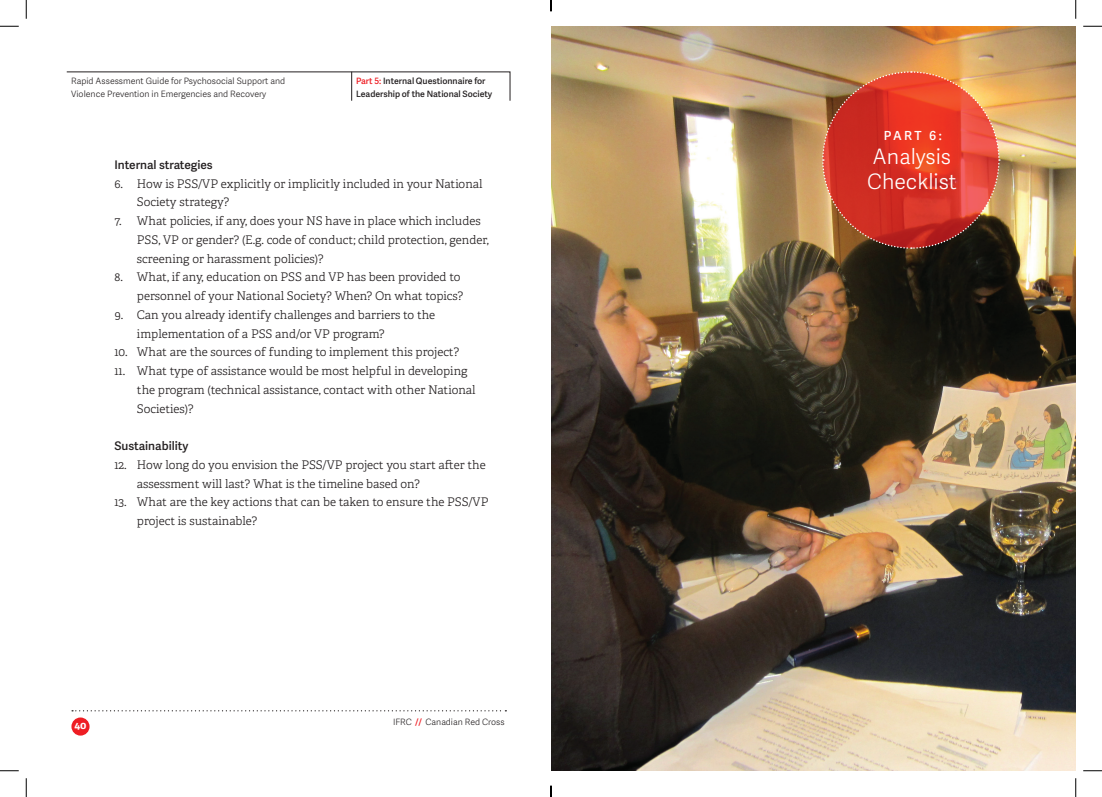
<style>
.page{position:relative;width:1102px;height:797px;background:#fff}
.page>*{position:absolute;margin:0;border:0;box-sizing:border-box;transform-origin:0 0}
.CircleHeads{font:300 21.25px/25px "Adelle Sans";color:#fff}
.t1{font:600 12.5px "Adelle Sans";color:#fff}
.BODY-serif{font:300 11.88px/18.8px "Adelle";color:#231f20}
.BODY-serif-2{font:600 11.88px "Adelle Sans";color:#231f20}
.t2{font:700 10.5px "Adelle";color:#fff}
.t3{font:300 8.75px/12.5px "Adelle Sans";color:#231f20}
.t4{font:600 8.75px/12.5px "Adelle Sans";color:#231f20}
.s1{color:#ee1d23}
.s2{font-weight:600;color:#ee1d23}
</style>
<div class="page">
<svg style="left:66px;top:71px;width:445px;height:30px"></svg>
<svg style="left:72px;top:710px;width:434px;height:1px"></svg>
<div style="left:71px;top:717px;width:19px;height:18px;background:#ee1d23;border-radius:50%"></div>
<img style="left:551px;top:26px;width:525px;height:745px">
<img style="left:591px;top:70px;width:445px;height:180px">
<svg style="left:0;top:25px;width:19px;height:2px"></svg>
<svg style="left:1083px;top:25px;width:19px;height:2px"></svg>
<svg style="left:0;top:770px;width:19px;height:1px"></svg>
<svg style="left:1083px;top:770px;width:19px;height:1px"></svg>
<svg style="left:25px;top:0;width:2px;height:19px"></svg>
<svg style="left:25px;top:778px;width:2px;height:19px"></svg>
<svg style="left:1075px;top:0;width:1px;height:19px"></svg>
<svg style="left:1075px;top:778px;width:1px;height:19px"></svg>
<svg style="left:550px;top:0;width:2px;height:11px"></svg>
<svg style="left:550px;top:786px;width:2px;height:11px"></svg>
<p class="t3" style="left:71px;top:75px;width:215px">Rapid Assessment Guide for Psychosocial Support and<br>Violence Prevention in Emergencies and Recovery</p>
<p class="t4" style="left:356px;top:75px;width:138px"><span class="s1">Part 5:</span> Internal Questionnaire for<br>Leadership of the National Society</p>
<p class="BODY-serif-2" style="left:114px;top:156px;width:100px">Internal strategies</p>
<p class="BODY-serif" style="left:137px;top:174px;width:347px;text-indent:-22px">6. How is PSS/VP explicitly or implicitly included in your National<br>Society strategy?</p>
<p class="BODY-serif" style="left:137px;top:212px;width:353px;text-indent:-22px">7. What policies, if any, does your NS have in place which includes<br>PSS, VP or gender? (E.g. code of conduct; child protection, gender, screening or harassment policies)?</p>
<p class="BODY-serif" style="left:114px;top:268px;width:350px;text-align:right">8. What, if any, education on PSS and VP has been provided to personnel of your National Society? When? On what topics?</p>
<p class="BODY-serif" style="left:137px;top:306px;width:300px;text-indent:-22px">9. Can you already identify challenges and barriers to the implementation of a PSS and/or VP program?</p>
<p class="BODY-serif" style="left:114px;top:343px;width:346px">10. What are the sources of funding to implement this project?</p>
<p class="BODY-serif" style="left:137px;top:362px;width:340px;text-indent:-22px">11. What type of assistance would be most helpful in developing the program (technical assistance, contact with other National<br>Societies)?</p>
<p class="BODY-serif-2" style="left:114px;top:437px;width:75px">Sustainability</p>
<p class="BODY-serif" style="left:137px;top:456px;width:350px;text-indent:-22px">12. How long do you envision the PSS/VP project you start after the assessment will last? What is the timeline based on?</p>
<p class="BODY-serif" style="left:137px;top:493px;width:353px;text-indent:-22px">13. What are the key actions that can be taken to ensure the PSS/VP project is sustainable?</p>
<p class="t2" style="left:74px;top:719px;width:14px">40</p>
<p class="t3" style="left:393px;top:715px;width:113px">IFRC <span class="s2">//</span> Canadian Red Cross</p>
<p class="t1" style="left:884px;top:126px;width:60px">PART 6:</p>
<p class="CircleHeads" style="left:867px;top:143px;width:91px">Analysis<br>Checklist</p>
</div>
